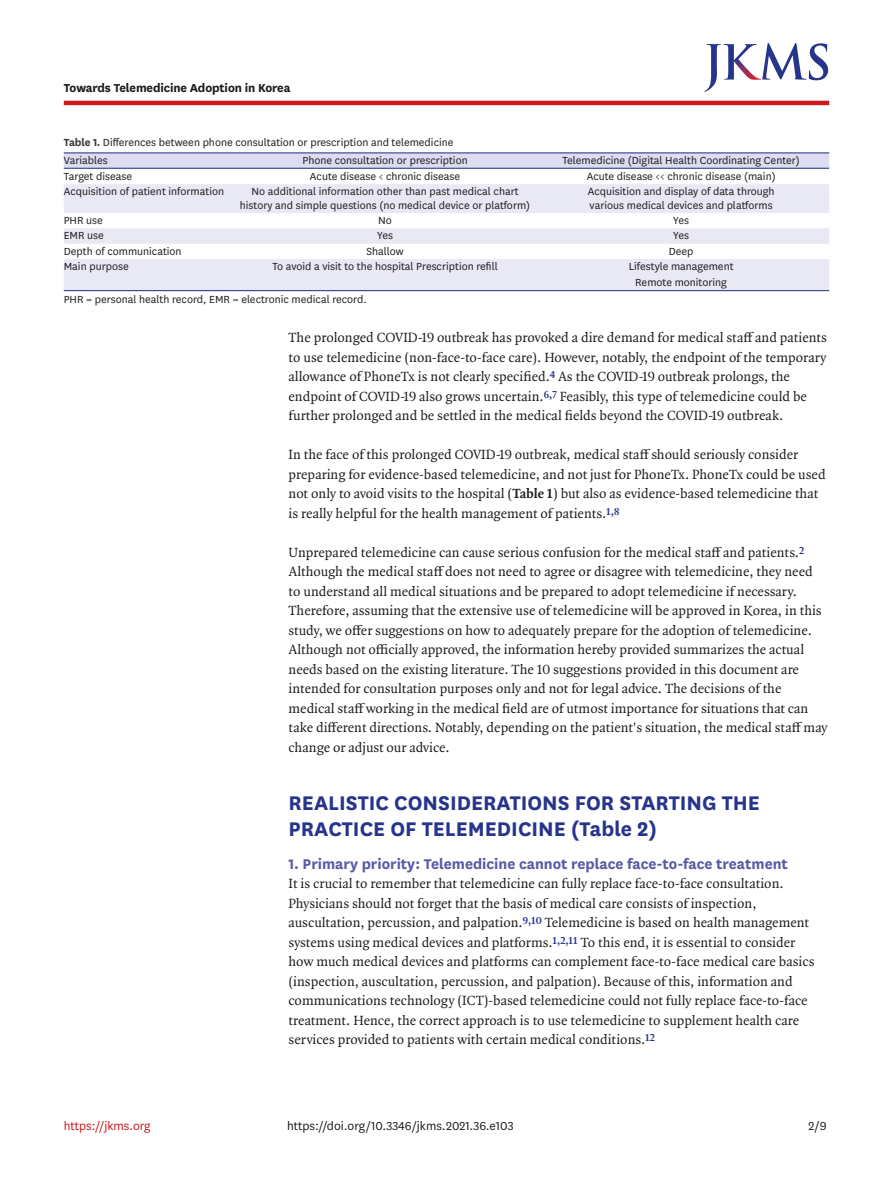
<style>
.page{position:relative;width:893px;height:1191px;background:#fff}
.page>*{position:absolute;margin:0;border:0;box-sizing:border-box;transform-origin:0 0}
.body_title1{font:700 23.1px/25.2px "National";color:#27348b}
.body_title2{font:700 16.5px "National";color:#5a5ba5}
.body_p{font:14.25px/19.5px "Quadraat OT";color:#1d1d1b}
.body_p_first{font:14.25px/19.5px "Quadraat OT";color:#1d1d1b}
.doi_running_footer{font:13.5px "National";color:#1d1d1b}
.alt-title-type{font:700 13.5px "National";letter-spacing:-.01em;color:#1d1d1b}
.t1{font:13.5px "National";color:#cd171a}
.tbody_entry{font:12px/13.5px "National";color:#1d1d1b;text-align:center}
.thead_entry{font:12px "National";color:#1d1d1b}
.table-wrap_caption{font:12px "National";color:#1d1d1b}
.table-wrap-foot_p_fi{font:12px "National";color:#1d1d1b}
.s1{font-weight:700;color:#3d3d3c}
.s2{font-weight:700}
</style>
<div class="page">
<hr style="left:64px;top:101px;width:765px;height:4px;background:#cd171a">
<svg style="left:704px;top:43px;width:124px;height:49px"></svg>
<svg style="left:64px;top:153px;width:765px;height:15px;background:#d5d4eb"></svg>
<svg style="left:64px;top:184px;width:765px;height:106px;fill:#e9e8f5"></svg>
<hr style="left:64px;top:152px;width:173px;height:1px;background:#27348b">
<hr style="left:237px;top:152px;width:296px;height:1px;background:#27348b">
<hr style="left:533px;top:152px;width:296px;height:1px;background:#27348b">
<hr style="left:64px;top:168px;width:173px;height:1px;background:#27348b">
<hr style="left:237px;top:168px;width:296px;height:1px;background:#27348b">
<hr style="left:533px;top:168px;width:296px;height:1px;background:#27348b">
<hr style="left:64px;top:290px;width:173px;height:1px;background:#27348b">
<hr style="left:237px;top:290px;width:296px;height:1px;background:#27348b">
<hr style="left:533px;top:290px;width:296px;height:1px;background:#27348b">
<p class="alt-title-type" style="left:64px;top:78px;width:228px">Towards Telemedicine Adoption in Korea</p>
<p class="table-wrap_caption" style="left:64px;top:135px;width:391px"><span class="s1">Table 1.</span> Differences between phone consultation or prescription and telemedicine</p>
<p class="thead_entry" style="left:64px;top:152px;width:46px">Variables</p>
<p class="thead_entry" style="left:302px;top:152px;width:167px">Phone consultation or prescription</p>
<p class="thead_entry" style="left:562px;top:152px;width:239px">Telemedicine (Digital Health Coordinating Center)</p>
<p class="tbody_entry" style="left:64px;top:169px;width:70px">Target disease</p>
<p class="tbody_entry" style="left:310px;top:169px;width:152px">Acute disease &lt; chronic disease</p>
<p class="tbody_entry" style="left:587px;top:169px;width:190px">Acute disease &lt;&lt; chronic disease (main)</p>
<p class="tbody_entry" style="left:64px;top:184px;width:162px">Acquisition of patient information</p>
<p class="tbody_entry" style="left:240px;top:184px;width:292px">No additional information other than past medical chart history and simple questions (no medical device or platform)</p>
<p class="tbody_entry" style="left:588px;top:184px;width:188px;text-align:left">Acquisition and display of data through various medical devices and platforms</p>
<p class="tbody_entry" style="left:64px;top:213px;width:41px">PHR use</p>
<p class="tbody_entry" style="left:378px;top:213px;width:15px">No</p>
<p class="tbody_entry" style="left:673px;top:213px;width:17px">Yes</p>
<p class="tbody_entry" style="left:64px;top:228px;width:42px">EMR use</p>
<p class="tbody_entry" style="left:377px;top:228px;width:17px">Yes</p>
<p class="tbody_entry" style="left:673px;top:228px;width:17px">Yes</p>
<p class="tbody_entry" style="left:64px;top:244px;width:119px">Depth of communication</p>
<p class="tbody_entry" style="left:367px;top:244px;width:39px">Shallow</p>
<p class="tbody_entry" style="left:669px;top:244px;width:26px">Deep</p>
<p class="tbody_entry" style="left:64px;top:259px;width:66px">Main purpose</p>
<p class="tbody_entry" style="left:272px;top:259px;width:227px">To avoid a visit to the hospital Prescription refill</p>
<p class="tbody_entry" style="left:629px;top:259px;width:106px">Lifestyle management</p>
<p class="tbody_entry" style="left:635px;top:274px;width:93px">Remote monitoring</p>
<p class="table-wrap-foot_p_fi" style="left:64px;top:291px;width:305px">PHR = personal health record, EMR = electronic medical record.</p>
<p class="body_p" style="left:289px;top:328px;width:540px">The prolonged COVID-19 outbreak has provoked a dire demand for medical staff and patients to use telemedicine (non-face-to-face care). However, notably, the endpoint of the temporary allowance of PhoneTx is not clearly specified.<sup>4</sup> As the COVID-19 outbreak prolongs, the endpoint of COVID-19 also grows uncertain.<sup>6,7</sup> Feasibly, this type of telemedicine could be further prolonged and be settled in the medical fields beyond the COVID-19 outbreak.</p>
<p class="body_p" style="left:289px;top:445px;width:538px">In the face of this prolonged COVID-19 outbreak, medical staff should seriously consider preparing for evidence-based telemedicine, and not just for PhoneTx. PhoneTx could be used not only to avoid visits to the hospital (<span class="s2">Table 1</span>) but also as evidence-based telemedicine that is really helpful for the health management of patients.<sup>1,8</sup></p>
<p class="body_p" style="left:289px;top:542px;width:540px">Unprepared telemedicine can cause serious confusion for the medical staff and patients.<sup>2<br></sup>Although the medical staff does not need to agree or disagree with telemedicine, they need to understand all medical situations and be prepared to adopt telemedicine if necessary.<br>Therefore, assuming that the extensive use of telemedicine will be approved in Korea, in this study, we offer suggestions on how to adequately prepare for the adoption of telemedicine.<br>Although not officially approved, the information hereby provided summarizes the actual needs based on the existing literature. The 10 suggestions provided in this document are intended for consultation purposes only and not for legal advice. The decisions of the medical staff working in the medical field are of utmost importance for situations that can take different directions. Notably, depending on the patient's situation, the medical staff may change or adjust our advice.</p>
<p class="body_title1" style="left:289px;top:789px;width:473px">REALISTIC CONSIDERATIONS FOR STARTING THE<br>PRACTICE OF TELEMEDICINE (Table 2)</p>
<p class="body_title2" style="left:289px;top:852px;width:501px">1. Primary priority: Telemedicine cannot replace face-to-face treatment</p>
<p class="body_p_first" style="left:289px;top:874px;width:527px">It is crucial to remember that telemedicine can fully replace face-to-face consultation.<br>Physicians should not forget that the basis of medical care consists of inspection, auscultation, percussion, and palpation.<sup>9,10</sup> Telemedicine is based on health management systems using medical devices and platforms.<sup>1,2,11</sup> To this end, it is essential to consider how much medical devices and platforms can complement face-to-face medical care basics (inspection, auscultation, percussion, and palpation). Because of this, information and communications technology (ICT)-based telemedicine could not fully replace face-to-face treatment. Hence, the correct approach is to use telemedicine to supplement health care services provided to patients with certain medical conditions.<sup>12</sup></p>
<p class="t1" style="left:64px;top:1116px;width:88px">https://jkms.org</p>
<p class="doi_running_footer" style="left:287px;top:1116px;width:228px">https://doi.org/10.3346/jkms.2021.36.e103</p>
<p class="doi_running_footer" style="left:809px;top:1116px;width:20px">2/9</p>
</div>
